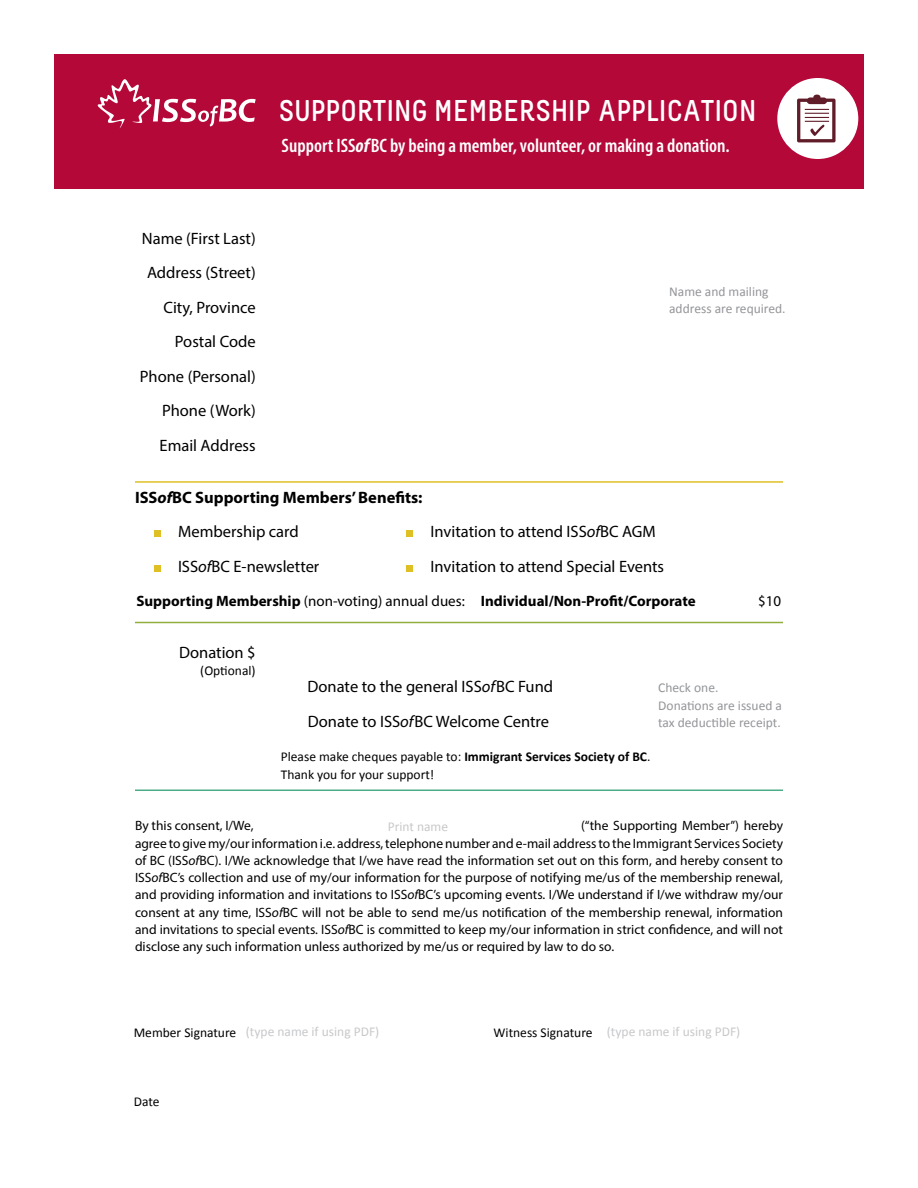
<style>
.page{position:relative;width:918px;height:1188px;background:#fff}
.page>*{position:absolute;margin:0;border:0;box-sizing:border-box;transform-origin:0 0}
.t1{font:700 30px "Melbourne";color:#fff}
.t2{font:600 condensed 19.5px "Myriad Pro";color:#fff}
.t3{font:16.5px/34.5px "Myriad Pro";color:#000;text-align:right}
.t4{font:700 16.5px "Myriad Pro";color:#000}
.t5{font:700 15px "Myriad Pro";color:#000}
.t6{font:15px "Myriad Pro";color:#000}
.t7{font:13.5px/17.2px "Myriad Pro";color:#000;text-align:justify}
.t8{font:13.5px/17.2px "Calibri";color:#000}
.t9{font:13.5px/17.2px "Calibri";color:#939598}
.t10{font:13.5px "Calibri";color:#c7c8ca}
.s1{font-weight:700;font-style:italic}
.s2{font-style:italic}
.s3{font-weight:400}
.s4{font-weight:700}
</style>
<div class="page">
<div style="left:54px;top:54px;width:810px;height:135px;background:#b30838"></div>
<svg style="left:97px;top:79px;width:159px;height:49px"></svg>
<hr style="left:135px;top:481px;width:648px;height:2px;background:#dec024">
<hr style="left:135px;top:622px;width:648px;height:1px;background:#90af3d">
<hr style="left:135px;top:790px;width:648px;height:1px;background:#4cac87">
<div style="left:777px;top:78px;width:81px;height:81px;background:#fff;border-radius:50%"></div>
<svg style="left:797px;top:95px;width:39px;height:47px"></svg>
<div style="left:154px;top:530px;width:7px;height:7px;background:#dec024"></div>
<div style="left:406px;top:530px;width:7px;height:7px;background:#dec024"></div>
<div style="left:154px;top:565px;width:7px;height:7px;background:#dec024"></div>
<div style="left:406px;top:565px;width:7px;height:7px;background:#dec024"></div>
<h1 class="t1" style="left:279px;top:92px;width:479px">SUPPORTING MEMBERSHIP APPLICATION</h1>
<h2 class="t2" style="left:282px;top:133px;width:450px">Support ISS<span class="s1">of</span>BC by being a member, volunteer, or making a donation.</h2>
<p class="t3" style="left:140px;top:221px;width:117px">Name (First Last)<br>Address (Street)<br>City, Province<br>Postal Code<br>Phone (Personal)<br>Phone (Work)<br>Email Address</p>
<p class="t9" style="left:669px;top:282px;width:118px">Name and mailing address are required.</p>
<p class="t4" style="left:135px;top:486px;width:289px">ISS<span class="s2">of</span>BC Supporting Members’ Benefits:</p>
<p class="t3" style="left:178px;top:514px;width:122px">Membership card</p>
<p class="t3" style="left:431px;top:514px;width:227px">Invitation to attend ISS<span class="s2">of</span>BC AGM</p>
<p class="t3" style="left:178px;top:548px;width:143px">ISS<span class="s2">of</span>BC E-newsletter</p>
<p class="t3" style="left:431px;top:548px;width:235px">Invitation to attend Special Events</p>
<p class="t5" style="left:136px;top:591px;width:561px">Supporting Membership <span class="s3">(non-voting) annual dues:</span> Individual/Non-Profit/Corporate</p>
<p class="t3" style="left:179px;top:635px;width:78px">Donation $</p>
<p class="t8" style="left:200px;top:662px;width:57px">(Optional)</p>
<p class="t6" style="left:758px;top:592px;width:25px">$10</p>
<p class="t3" style="left:307px;top:669px;width:247px;text-align:left">Donate to the general ISS<span class="s2">of</span>BC Fund<br>Donate to ISS<span class="s2">of</span>BC Welcome Centre</p>
<p class="t9" style="left:658px;top:679px;width:125px">Check one.<br>Donations are issued a tax deductible receipt.</p>
<p class="t8" style="left:281px;top:748px;width:371px">Please make cheques payable to: <span class="s4">Immigrant Services Society of BC</span>.<br>Thank you for your support!</p>
<p class="t7" style="left:135px;top:817px;width:650px;text-indent:446px">(“the Supporting Member”) hereby agree to give my/our information i.e. address, telephone number and e-mail address to the Immigrant Services Society of BC (ISS<span class="s2">of</span>BC). I/We acknowledge that I/we have read the information set out on this form, and hereby consent to ISS<span class="s2">of</span>BC’s collection and use of my/our information for the purpose of notifying me/us of the membership renewal, and providing information and invitations to ISS<span class="s2">of</span>BC’s upcoming events. I/We understand if I/we withdraw my/our consent at any time, ISS<span class="s2">of</span>BC will not be able to send me/us notification of the membership renewal, information and invitations to special events. ISS<span class="s2">of</span>BC is committed to keep my/our information in strict confidence, and will not disclose any such information unless authorized by me/us or required by law to do so.</p>
<p class="t7" style="left:135px;top:817px;width:120px">By this consent, I/We,</p>
<p class="t10" style="left:388px;top:818px;width:62px">Print name</p>
<p class="t8" style="left:134px;top:1024px;width:104px">Member Signature</p>
<p class="t10" style="left:246px;top:1023px;width:135px">(type name if using PDF)</p>
<p class="t10" style="left:607px;top:1023px;width:135px">(type name if using PDF)</p>
<p class="t8" style="left:494px;top:1024px;width:101px">Witness Signature</p>
<p class="t8" style="left:134px;top:1093px;width:27px">Date</p>
</div>
